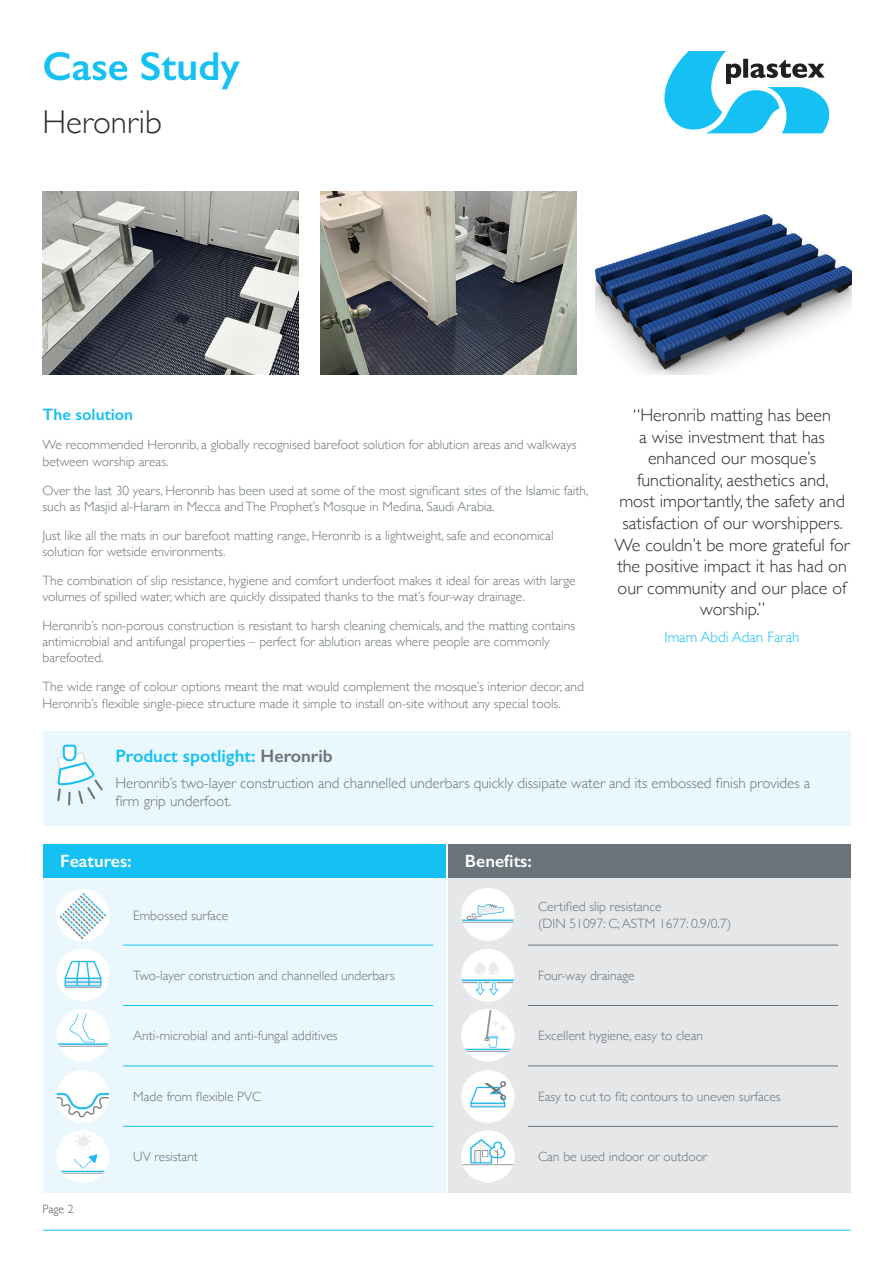
<style>
.page{position:relative;width:893px;height:1263px;background:#fff}
.page>*{position:absolute;margin:0;border:0;box-sizing:border-box;transform-origin:0 0}
.t1{font:600 40.5px "Gill Sans";color:#15c0f2}
.t2{font:300 33px "Gill Sans";color:#2c2e32}
.t3{font:300 18px/21.6px "Gill Sans";color:#2c2e32;text-align:center}
.t4{font:600 18px "Gill Sans";color:#15c0f2}
.t5{font:600 17.85px "Gill Sans";color:#fff}
.t6{font:600 16.5px "Gill Sans";color:#15c0f2}
.t7{font:300 15px/18px "Gill Sans";color:#697379}
.t8{font:300 15px "Gill Sans";color:#15c0f2}
.t9{font:300 13.5px/16.2px "Gill Sans";color:#697379}
.t10{font:300 12px "Gill Sans";color:#59585c}
.s1{color:#697379}
</style>
<div class="page">
<div style="left:43px;top:878px;width:403px;height:315px;background:#eaf7fd"></div>
<div style="left:448px;top:878px;width:402px;height:315px;background:#e6e7e9"></div>
<svg style="left:664px;top:51px;width:165px;height:82px"></svg>
<hr style="left:43px;top:1230px;width:807px;height:1px;background:#15c0f2">
<svg style="left:461px;top:1130px;width:53px;height:53px"></svg>
<svg style="left:461px;top:1070px;width:53px;height:53px"></svg>
<svg style="left:461px;top:1009px;width:53px;height:53px"></svg>
<svg style="left:461px;top:949px;width:53px;height:53px"></svg>
<svg style="left:461px;top:888px;width:53px;height:53px"></svg>
<svg style="left:56px;top:889px;width:53px;height:52px"></svg>
<svg style="left:57px;top:949px;width:53px;height:52px"></svg>
<svg style="left:57px;top:1009px;width:53px;height:53px"></svg>
<svg style="left:56px;top:1070px;width:53px;height:53px"></svg>
<div style="left:43px;top:732px;width:807px;height:94px;background:#eaf7fd"></div>
<svg style="left:57px;top:744px;width:46px;height:62px"></svg>
<img style="left:320px;top:191px;width:256px;height:183px">
<img style="left:595px;top:214px;width:256px;height:160px">
<img style="left:43px;top:191px;width:255px;height:183px">
<hr style="left:123px;top:945px;width:310px;height:1px;background:#15c0f2">
<hr style="left:528px;top:945px;width:310px;height:1px;background:#697379">
<hr style="left:123px;top:1005px;width:310px;height:1px;background:#15c0f2">
<hr style="left:528px;top:1005px;width:310px;height:1px;background:#697379">
<hr style="left:123px;top:1066px;width:310px;height:1px;background:#15c0f2">
<hr style="left:528px;top:1066px;width:310px;height:1px;background:#697379">
<hr style="left:123px;top:1126px;width:310px;height:1px;background:#15c0f2">
<hr style="left:528px;top:1126px;width:310px;height:1px;background:#697379">
<div style="left:43px;top:844px;width:403px;height:34px;background:#15c0f2"></div>
<div style="left:448px;top:844px;width:402px;height:34px;background:#697379"></div>
<svg style="left:57px;top:1130px;width:52px;height:52px"></svg>
<p class="t1" style="left:43px;top:42px;width:199px">Case Study</p>
<p class="t2" style="left:43px;top:96px;width:121px">Heronrib</p>
<p class="t6" style="left:43px;top:405px;width:92px">The solution</p>
<p class="t9" style="left:43px;top:436px;width:535px">We recommended Heronrib, a globally recognised barefoot solution for ablution areas and walkways between worship areas.</p>
<p class="t9" style="left:43px;top:481px;width:547px">Over the last 30 years, Heronrib has been used at some of the most significant sites of the Islamic faith, such as Masjid al-Haram in Mecca and The Prophet’s Mosque in Medina, Saudi Arabia.</p>
<p class="t9" style="left:43px;top:527px;width:512px">Just like all the mats in our barefoot matting range, Heronrib is a lightweight, safe and economical solution for wetside environments.</p>
<p class="t9" style="left:43px;top:572px;width:535px">The combination of slip resistance, hygiene and comfort underfoot makes it ideal for areas with large volumes of spilled water, which are quickly dissipated thanks to the mat’s four-way drainage.</p>
<p class="t9" style="left:43px;top:617px;width:534px">Heronrib’s non-porous construction is resistant to harsh cleaning chemicals, and the matting contains antimicrobial and antifungal properties – perfect for ablution areas where people are commonly barefooted.</p>
<p class="t9" style="left:43px;top:678px;width:543px">The wide range of colour options meant the mat would complement the mosque’s interior decor, and<br>Heronrib’s flexible single-piece structure made it simple to install on-site without any special tools.</p>
<p class="t3" style="left:614px;top:403px;width:237px">“Heronrib matting has been<br>a wise investment that has enhanced our mosque’s functionality, aesthetics and,<br>most importantly, the safety and satisfaction of our worshippers.<br>We couldn’t be more grateful for the positive impact it has had on our community and our place of worship.”</p>
<p class="t8" style="left:665px;top:625px;width:136px">Imam Abdi Adan Farah</p>
<p class="t4" style="left:115px;top:745px;width:219px">Product spotlight: <span class="s1">Heronrib</span></p>
<p class="t7" style="left:115px;top:774px;width:696px">Heronrib’s two-layer construction and channelled underbars quickly dissipate water and its embossed finish provides a firm grip underfoot.</p>
<p class="t5" style="left:60px;top:850px;width:73px">Features:</p>
<p class="t5" style="left:465px;top:850px;width:68px">Benefits:</p>
<p class="t9" style="left:133px;top:906px;width:96px">Embossed surface</p>
<p class="t9" style="left:538px;top:898px;width:195px">Certified slip resistance<br>(DIN 51097: C; ASTM 1677: 0.9/0.7)</p>
<p class="t9" style="left:133px;top:967px;width:263px">Two-layer construction and channelled underbars</p>
<p class="t9" style="left:538px;top:967px;width:98px">Four-way drainage</p>
<p class="t9" style="left:133px;top:1027px;width:206px">Anti-microbial and anti-fungal additives</p>
<p class="t9" style="left:538px;top:1027px;width:167px">Excellent hygiene, easy to clean</p>
<p class="t9" style="left:133px;top:1088px;width:130px">Made from flexible PVC</p>
<p class="t9" style="left:538px;top:1088px;width:244px">Easy to cut to fit; contours to uneven surfaces</p>
<p class="t10" style="left:43px;top:1200px;width:33px">Page 2</p>
<p class="t9" style="left:133px;top:1148px;width:66px">UV resistant</p>
<p class="t9" style="left:538px;top:1148px;width:171px">Can be used indoor or outdoor</p>
</div>
